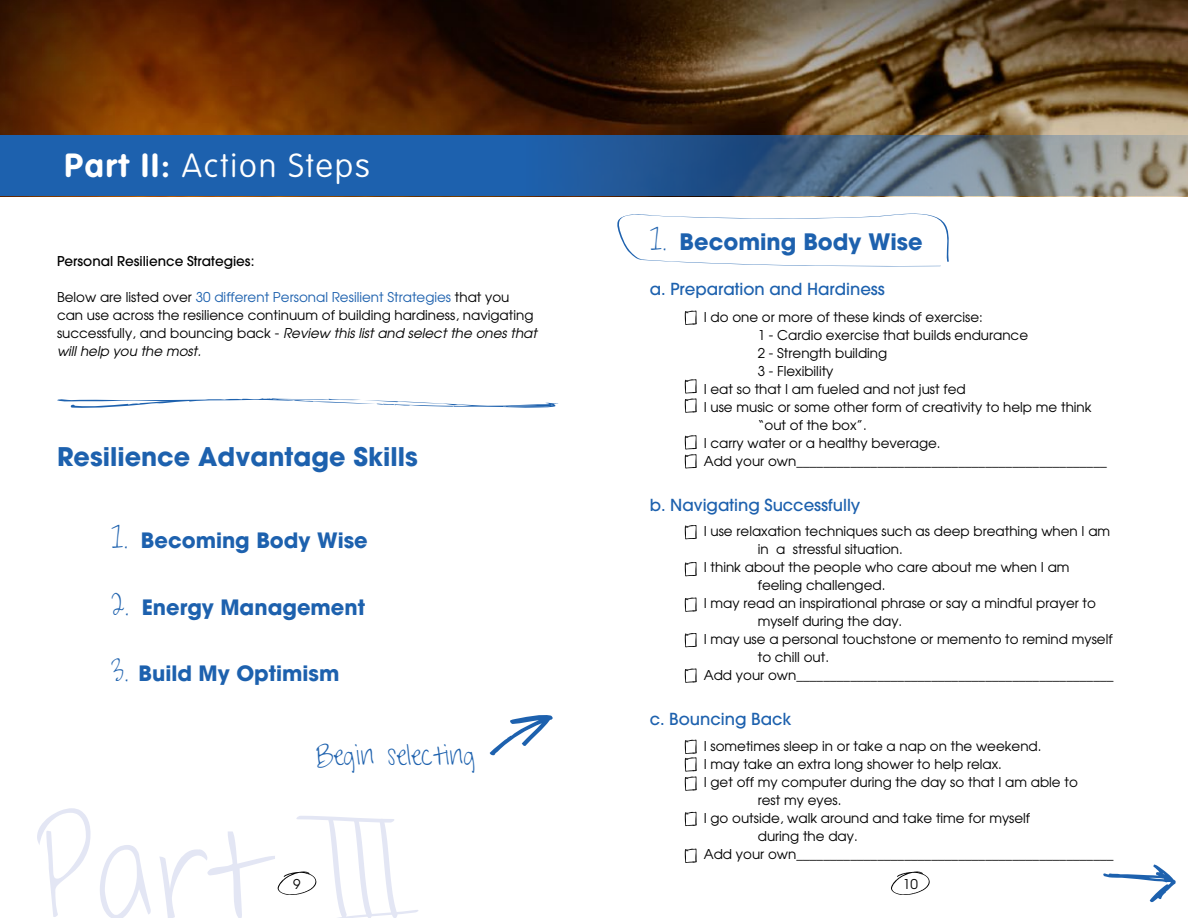
<style>
.page{position:relative;width:1188px;height:918px;background:#fff}
.page>*{position:absolute;margin:0;border:0;box-sizing:border-box;transform-origin:0 0}
.t1{font:100 33px "VAG Rounded";letter-spacing:.06em;color:#fff}
.t2{font:27px "Sharkinthe Water";color:#1d61ae}
.t3{font:700 25.5px "Avant Garde";color:#1d61ae}
.t4{font:700 22.5px "Avant Garde";color:#1d61ae}
.t5{font:700 21px "Avant Garde";color:#1d61ae}
.t6{font:500 16.5px "Avant Garde";color:#1d61ae}
.t7{font:13.5px/18px "Avant Garde";color:#000}
.t8{font:500 13.5px "Avant Garde";color:#000}
.s1{font-weight:700}
.s2{color:#1d61ae}
.s3{font-style:italic}
.s4{font-family:"Sharkinthe Water";font-weight:400;font-size:27px}
</style>
<div class="page">
<img style="left:0;top:0;width:1188px;height:135px">
<svg style="left:0;top:135px;width:1188px;height:61px;background:#3b699b"></svg>
<svg style="left:1103px;top:865px;width:73px;height:38px"></svg>
<svg style="left:57px;top:398px;width:502px;height:10px"></svg>
<svg style="left:891px;top:871px;width:39px;height:24px"></svg>
<svg style="left:490px;top:715px;width:63px;height:41px"></svg>
<svg style="left:685px;top:310px;width:12px;height:15px"></svg>
<svg style="left:685px;top:525px;width:12px;height:14px"></svg>
<svg style="left:685px;top:739px;width:12px;height:52px"></svg>
<svg style="left:685px;top:811px;width:12px;height:15px"></svg>
<svg style="left:685px;top:848px;width:12px;height:15px"></svg>
<svg style="left:685px;top:562px;width:12px;height:14px"></svg>
<svg style="left:685px;top:597px;width:12px;height:15px"></svg>
<svg style="left:685px;top:633px;width:12px;height:14px"></svg>
<svg style="left:685px;top:668px;width:12px;height:15px"></svg>
<svg style="left:685px;top:379px;width:12px;height:34px"></svg>
<svg style="left:685px;top:435px;width:12px;height:34px"></svg>
<svg style="left:617px;top:213px;width:332px;height:54px"></svg>
<svg style="left:37px;top:808px;width:54px;height:109px"></svg>
<svg style="left:100px;top:845px;width:51px;height:73px"></svg>
<svg style="left:159px;top:816px;width:259px;height:102px"></svg>
<h1 class="t1" style="left:64px;top:147px;width:307px"><span class="s1">Part II:</span> Action Steps</h1>
<p class="t8" style="left:57px;top:253px;width:199px">Personal Resilience Strategies:</p>
<p class="t7" style="left:57px;top:288px;width:482px">Below are listed over <span class="s2">30 different Personal Resilient Strategies</span> that you can use across the resilience continuum of building hardiness, navigating successfully, and bouncing back - <span class="s3">Review this list and select the ones that will help you the most.</span></p>
<h3 class="t3" style="left:57px;top:440px;width:362px">Resilience Advantage Skills</h3>
<h3 class="t5" style="left:111px;top:527px;width:258px"><span class="s4">1.</span> Becoming Body Wise</h3>
<h3 class="t5" style="left:111px;top:594px;width:256px"><span class="s4">2.</span> Energy Management</h3>
<h3 class="t5" style="left:111px;top:660px;width:230px"><span class="s4">3.</span> Build My Optimism</h3>
<h2 class="t2" style="left:316px;top:734px;width:160px">Begin selecting</h2>
<h3 class="t4" style="left:650px;top:227px;width:274px"><span class="s4">1.</span> Becoming Body Wise</h3>
<p class="t6" style="left:650px;top:279px;width:237px">a. Preparation and Hardiness</p>
<p class="t7" style="left:704px;top:308px;width:281px">I do one or more of these kinds of exercise:</p>
<p class="t7" style="left:758px;top:326px;width:272px">1 - Cardio exercise that builds endurance</p>
<p class="t7" style="left:758px;top:344px;width:131px">2 - Strength building</p>
<p class="t7" style="left:758px;top:362px;width:77px">3 - Flexibility</p>
<p class="t7" style="left:704px;top:380px;width:263px">I eat so that I am fueled and not just fed</p>
<p class="t7" style="left:704px;top:398px;width:389px">I use music or some other form of creativity to help me think</p>
<p class="t7" style="left:758px;top:416px;width:111px">“out of the box”.</p>
<p class="t7" style="left:704px;top:434px;width:238px">I carry water or a healthy beverage.</p>
<p class="t7" style="left:704px;top:452px;width:405px">Add your own______________________________________________</p>
<p class="t6" style="left:650px;top:495px;width:212px">b. Navigating Successfully</p>
<p class="t7" style="left:704px;top:522px;width:408px">I use relaxation techniques such as deep breathing when I am</p>
<p class="t7" style="left:758px;top:540px;width:147px">in a stressful situation.</p>
<p class="t7" style="left:704px;top:558px;width:367px">I think about the people who care about me when I am</p>
<p class="t7" style="left:758px;top:576px;width:129px">feeling challenged.</p>
<p class="t7" style="left:704px;top:594px;width:394px">I may read an inspirational phrase or say a mindful prayer to</p>
<p class="t7" style="left:758px;top:612px;width:146px">myself during the day.</p>
<p class="t7" style="left:704px;top:630px;width:410px">I may use a personal touchstone or memento to remind myself</p>
<p class="t7" style="left:758px;top:648px;width:73px">to chill out.</p>
<p class="t7" style="left:704px;top:666px;width:411px">Add your own_______________________________________________</p>
<p class="t6" style="left:650px;top:709px;width:143px">c. Bouncing Back</p>
<p class="t7" style="left:704px;top:737px;width:339px">I sometimes sleep in or take a nap on the weekend.</p>
<p class="t7" style="left:704px;top:755px;width:300px">I may take an extra long shower to help relax.</p>
<p class="t7" style="left:704px;top:773px;width:376px">I get off my computer during the day so that I am able to</p>
<p class="t7" style="left:758px;top:791px;width:85px">rest my eyes.</p>
<p class="t7" style="left:704px;top:809px;width:328px">I go outside, walk around and take time for myself</p>
<p class="t7" style="left:758px;top:827px;width:102px">during the day.</p>
<p class="t7" style="left:704px;top:845px;width:411px">Add your own_______________________________________________</p>
<p class="t7" style="left:293px;top:875px;width:9px">9</p>
<p class="t7" style="left:903px;top:875px;width:16px">10</p>
</div>
